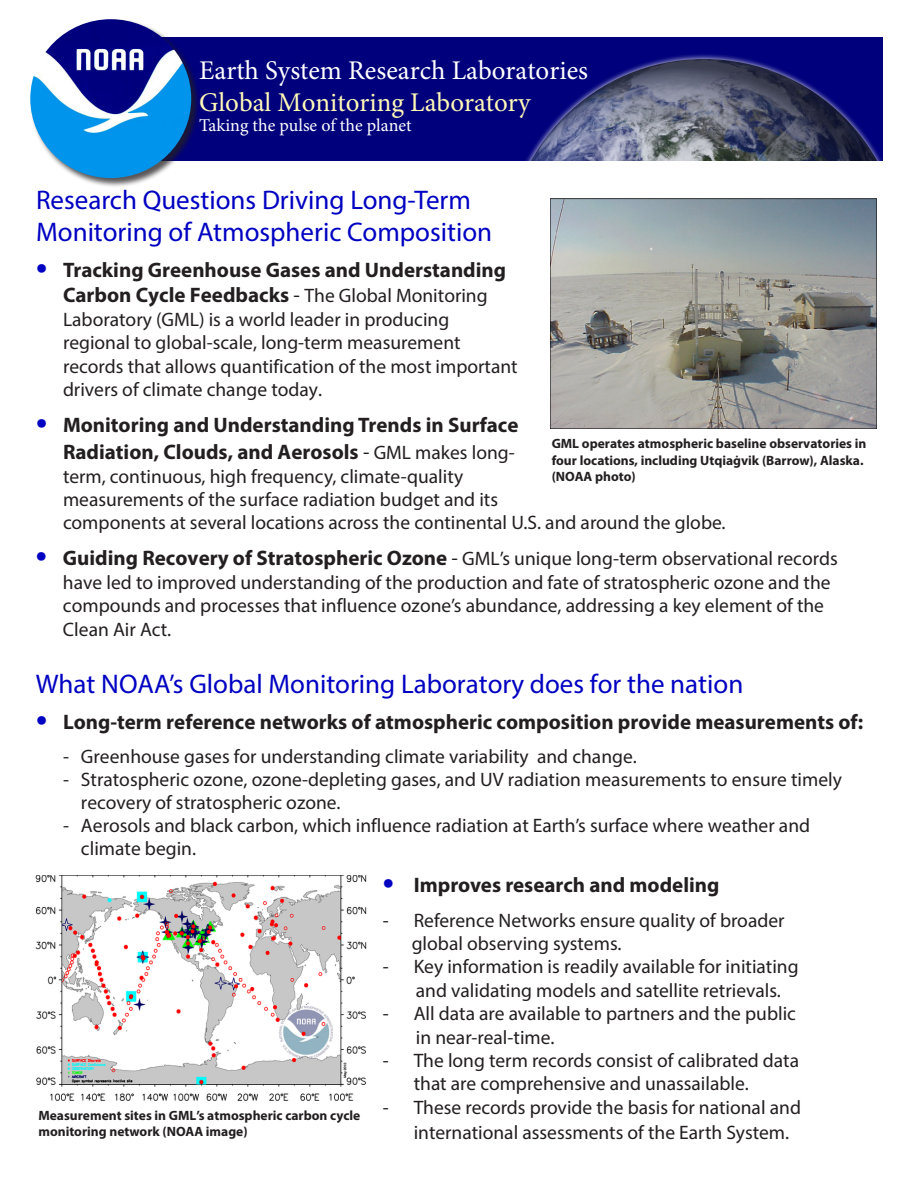
<style>
.page{position:relative;width:918px;height:1188px;background:#fff}
.page>*{position:absolute;margin:0;border:0;box-sizing:border-box;transform-origin:0 0}
.main_body{font:27px "Myriad Pro";color:#0000c2}
.motto{font:27px/32.4px "Minion Pro";color:#fff}
.t1{font:700 21px/25px "Myriad Pro";color:#231f20;text-align:center}
.t2{font:19.5px/23.4px "Myriad Pro";color:#231f20}
.motto-2{font:18px "Minion Pro";color:#fff}
.t3{font:700 13.5px/16.2px "Myriad Pro";color:#231f20}
.s1{color:#fff9b8}
.s2{font-size:33px;color:#0000c2}
.s3{font-weight:400}
.s4{font-weight:400;font-size:19.5px}
.s5{font-weight:700;font-size:33px;color:#0000c2}
.s6{font-weight:700;font-size:21px}
.s7{font-size:21px}
</style>
<div class="page">
<div style="left:72px;top:37px;width:810px;height:124px;background:#00007c"></div>
<div style="left:500px;top:53px;width:408px;height:408px;background:#fff;opacity:.75"></div>
<img style="left:506px;top:59px;width:396px;height:396px;border-radius:198px">
<div style="left:493px;top:161px;width:415px;height:304px;background:#fff"></div>
<div style="left:30px;top:19px;width:171px;height:169px;background:#231f20;opacity:.75"></div>
<img style="left:30px;top:19px;width:161px;height:159px">
<img style="left:35px;top:875px;width:332px;height:226px">
<img style="left:550px;top:198px;width:327px;height:230px">
<p class="motto" style="left:199px;top:54px;width:390px">Earth System Research Laboratories<br><span class="s1">Global Monitoring Laboratory</span></p>
<p class="motto-2" style="left:199px;top:113px;width:214px">Taking the pulse of the planet</p>
<p class="main_body" style="left:36px;top:183px;width:437px">Research Questions Driving Long-Term</p>
<p class="main_body" style="left:36px;top:216px;width:458px">Monitoring of Atmospheric Composition</p>
<p class="t1" style="left:36px;top:257px;width:472px"><span class="s2">•</span> Tracking Greenhouse Gases and Understanding<br>Carbon Cycle Feedbacks <span class="s3">-</span> <span class="s4">The Global Monitoring</span></p>
<p class="t2" style="left:63px;top:308px;width:456px">Laboratory (GML) is a world leader in producing regional to global-scale, long-term measurement records that allows quantification of the most important drivers of climate change today.</p>
<p class="t1" style="left:36px;top:411px;width:484px;line-height:27.2px;text-align:right"><span class="s2">•</span> Monitoring and Understanding Trends in Surface<br>Radiation, Clouds, and Aerosols <span class="s3">-</span> <span class="s4">GML makes long-</span></p>
<p class="t2" style="left:63px;top:464px;width:664px">term, continuous, high frequency, climate-quality<br>measurements of the surface radiation budget and its<br>components at several locations across the continental U.S. and around the globe.</p>
<p class="t2" style="left:63px;top:546px;width:776px;text-indent:-27px"><span class="s5">•</span> <span class="s6">Guiding Recovery of Stratospheric Ozone</span> <span class="s7">-</span> GML’s unique long-term observational records have led to improved understanding of the production and fate of stratospheric ozone and the compounds and processes that influence ozone’s abundance, addressing a key element of the Clean Air Act.</p>
<p class="t3" style="left:552px;top:435px;width:316px">GML operates atmospheric baseline observatories in four locations, including Utqiaġvik (Barrow), Alaska. (NOAA photo)</p>
<p class="main_body" style="left:36px;top:667px;width:709px">What NOAA’s Global Monitoring Laboratory does for the nation</p>
<p class="t1" style="left:36px;top:708px;width:829px"><span class="s2">•</span> Long-term reference networks of atmospheric composition provide measurements of:</p>
<p class="t2" style="left:63px;top:744px;width:575px">- Greenhouse gases for understanding climate variability and change.</p>
<p class="t2" style="left:81px;top:768px;width:762px;line-height:22.6px;text-indent:-18px">- Stratospheric ozone, ozone-depleting gases, and UV radiation measurements to ensure timely recovery of stratospheric ozone.</p>
<p class="t2" style="left:81px;top:814px;width:731px;line-height:22.6px;text-indent:-18px">- Aerosols and black carbon, which influence radiation at Earth’s surface where weather and climate begin.</p>
<p class="t1" style="left:383px;top:872px;width:338px"><span class="s2">•</span> Improves research and modeling</p>
<p class="t2" style="left:412px;top:908px;width:374px;text-indent:-29px">- Reference Networks ensure quality of broader global observing systems.</p>
<p class="t2" style="left:416px;top:955px;width:384px;text-indent:-33px">- Key information is readily available for initiating and validating models and satellite retrievals.</p>
<p class="t2" style="left:416px;top:1002px;width:382px;text-indent:-33px">- All data are available to partners and the public in near-real-time.</p>
<p class="t2" style="left:414px;top:1048px;width:387px;text-indent:-31px">- The long term records consist of calibrated data that are comprehensive and unassailable.</p>
<p class="t2" style="left:414px;top:1094px;width:389px;line-height:25.2px;text-indent:-31px">- These records provide the basis for national and international assessments of the Earth System.</p>
<p class="t3" style="left:38px;top:1107px;width:323px">Measurement sites in GML’s atmospheric carbon cycle monitoring network (NOAA image)</p>
</div>
